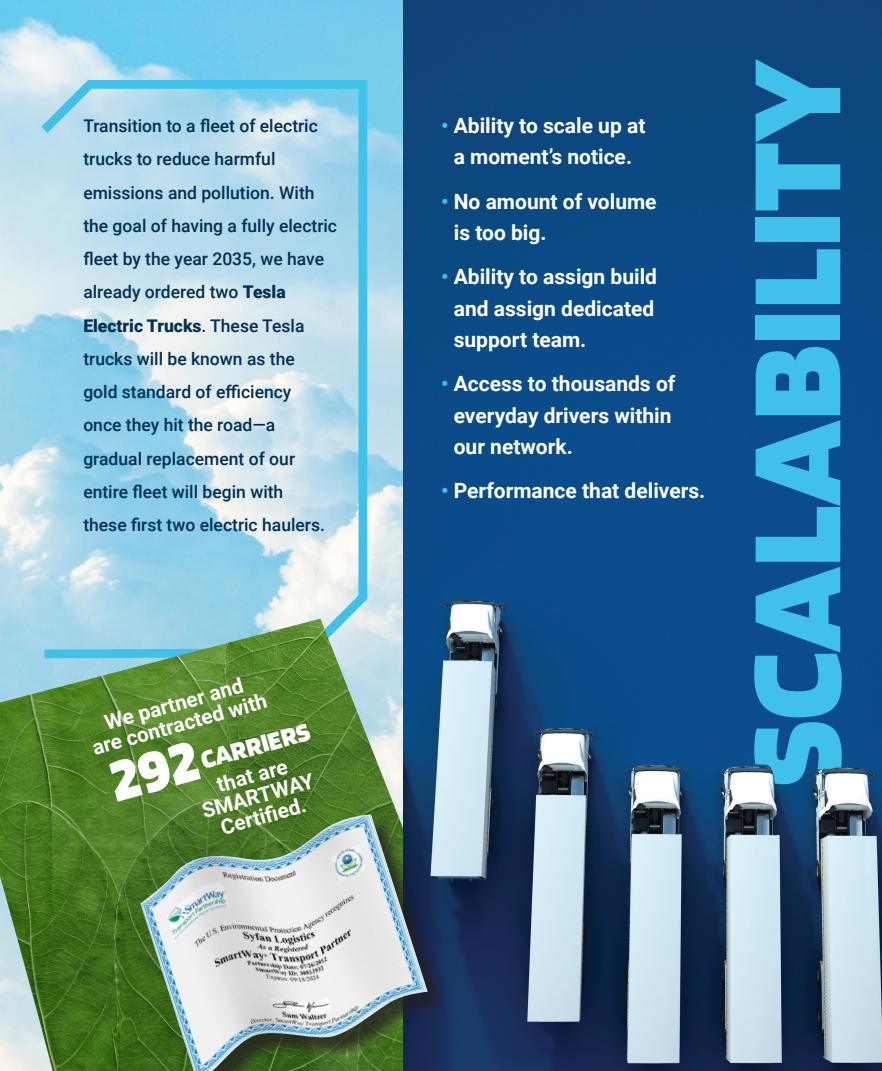
<style>
.page{position:relative;width:882px;height:1071px;background:#fff}
.page>*{position:absolute;margin:0;border:0;box-sizing:border-box;transform-origin:0 0}
.t1{font:800 135.1px "Blinker";color:#3fc1e9}
.t2{font:800 27.12px "Blinker";color:#fff}
.t3{font:700 21px/31.5px "Roboto";color:#fff}
.t4{font:700 20.82px/20.8px "Roboto";color:#fff;text-align:center}
.t5{font:500 17.5px/33.2px "Roboto";color:#003056}
.s1{font-weight:900}
.s2{color:#3fc1e9}
</style>
<div class="page">
<img style="left:0;top:0;width:882px;height:1071px">
<svg style="left:32px;top:76px;width:340px;height:543px;background:#b3dceb"></svg>
<img style="left:0;top:619px;width:445px;height:452px">
<div style="left:144px;top:818px;width:305px;height:253px;background:#231f20;opacity:.75"></div>
<img style="left:140px;top:815px;width:288px;height:256px">
<svg style="left:107px;top:740px;width:94px;height:62px;background:#56842c"></svg>
<p class="t5" style="left:83px;top:109px;width:255px">Transition to a fleet of electric trucks to reduce harmful emissions and pollution. With the goal of having a fully electric fleet by the year 2035, we have already ordered two <span class="s1">Tesla<br>Electric Trucks</span>. These Tesla trucks will be known as the<br>gold standard of efficiency<br>once they hit the road—a gradual replacement of our entire fleet will begin with<br>these first two electric haulers.</p>
<p class="t3" style="left:441px;top:109px;width:206px;text-align:center"><span class="s2">•</span> Ability to scale up at a moment’s notice.</p>
<p class="t3" style="left:454px;top:185px;width:204px;text-indent:-13px"><span class="s2">•</span> No amount of volume is too big.</p>
<p class="t3" style="left:454px;top:260px;width:205px;text-indent:-13px"><span class="s2">•</span> Ability to assign build and assign dedicated support team.</p>
<p class="t3" style="left:454px;top:367px;width:223px;text-indent:-13px"><span class="s2">•</span> Access to thousands of everyday drivers within our network.</p>
<p class="t3" style="left:441px;top:474px;width:266px"><span class="s2">•</span> Performance that delivers.</p>
<p class="t4" style="left:84px;top:716px;width:182px;rotate:-15deg">We partner and<br>are contracted with</p>
<p class="t2" style="left:198px;top:746px;width:113px;rotate:-15deg">CARRIERS</p>
<p class="t3" style="left:198px;top:796px;width:117px;rotate:-16deg">SMARTWAY</p>
<p class="t3" style="left:213px;top:770px;width:74px;rotate:-16deg">that are</p>
<p class="t3" style="left:217px;top:812px;width:89px;rotate:-16deg">Certifi ed.</p>
<p class="t1" style="left:726px;top:788px;width:730px;rotate:-90deg">SCALABILITY</p>
</div>
